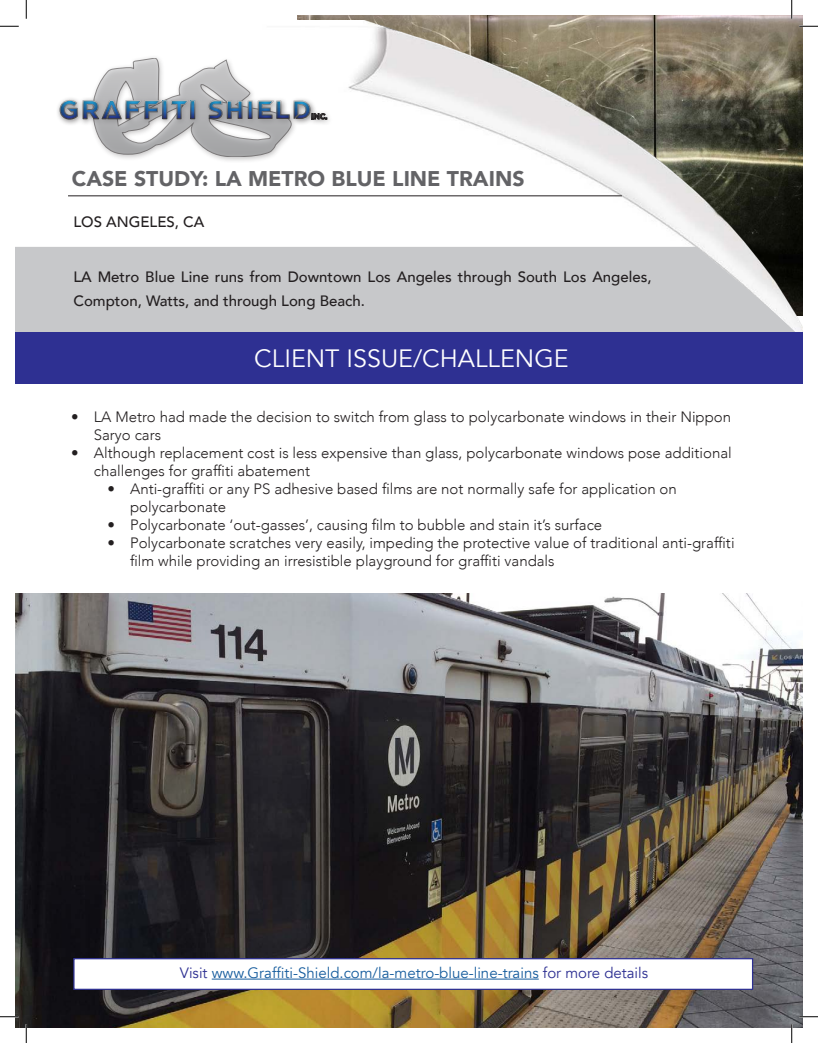
<style>
.page{position:relative;width:818px;height:1043px;background:#fff}
.page>*{position:absolute;margin:0;border:0;box-sizing:border-box;transform-origin:0 0}
.t1{font:25px "Avenir";color:#fff}
.t2{font:900 21.25px "Avenir";color:#636366}
.t3{font:300 15px/18px "Avenir";color:#231f20}
.t4{font:500 15px/23.8px "Avenir";color:#231f20}
.t5{font:15px "Avenir";color:#175d9e}
.s1{color:#2e3092}
</style>
<div class="page">
<img style="left:262px;top:20px;width:540px;height:364px">
<div style="left:82px;top:373px;width:662px;height:617px;background:#fff"></div>
<div style="left:56px;top:54px;width:277px;height:109px;background:#231f20;opacity:.55"></div>
<svg style="left:60px;top:58px;width:267px;height:99px"></svg>
<hr style="left:68px;top:196px;width:553px;height:1px;background:#231f20">
<div style="left:15px;top:247px;width:780px;height:85px;background:#c7c8ca"></div>
<div style="left:15px;top:332px;width:787px;height:51px;background:#2e3092"></div>
<img style="left:15px;top:593px;width:787px;height:435px">
<div style="left:73px;top:958px;width:680px;height:31px;background:#fff;border:1px solid #2e3092"></div>
<hr style="left:212px;top:978px;width:326px;height:1px;background:#175d9e">
<svg style="left:0;top:25px;width:19px;height:2px"></svg>
<svg style="left:799px;top:25px;width:19px;height:2px"></svg>
<svg style="left:0;top:1015px;width:19px;height:2px"></svg>
<svg style="left:799px;top:1015px;width:19px;height:2px"></svg>
<svg style="left:25px;top:0;width:2px;height:19px"></svg>
<svg style="left:25px;top:1024px;width:2px;height:18px"></svg>
<svg style="left:790px;top:0;width:2px;height:19px"></svg>
<svg style="left:790px;top:1024px;width:2px;height:18px"></svg>
<p class="t2" style="left:72px;top:160px;width:454px">CASE STUDY: LA METRO BLUE LINE TRAINS</p>
<p class="t4" style="left:73px;top:209px;width:132px">LOS ANGELES, CA</p>
<p class="t4" style="left:73px;top:264px;width:579px">LA Metro Blue Line runs from Downtown Los Angeles through South Los Angeles,<br>Compton, Watts, and through Long Beach.</p>
<p class="t1" style="left:254px;top:343px;width:316px">CLIENT ISSUE/CHALLENGE</p>
<p class="t3" style="left:94px;top:407px;width:639px;text-indent:-22px">• LA Metro had made the decision to switch from glass to polycarbonate windows in their Nippon<br>Saryo cars</p>
<p class="t3" style="left:94px;top:443px;width:639px;text-indent:-22px">• Although replacement cost is less expensive than glass, polycarbonate windows pose additional challenges for graffiti abatement</p>
<p class="t3" style="left:130px;top:479px;width:548px;text-indent:-22px">• Anti-graffiti or any PS adhesive based films are not normally safe for application on polycarbonate</p>
<p class="t3" style="left:108px;top:515px;width:496px">• Polycarbonate ‘out-gasses’, causing film to bubble and stain it’s surface</p>
<p class="t3" style="left:130px;top:533px;width:606px;text-indent:-22px">• Polycarbonate scratches very easily, impeding the protective value of traditional anti-graffiti film while providing an irresistible playground for graffiti vandals</p>
<p class="t5" style="left:180px;top:963px;width:470px"><span class="s1">Visit</span> www.Graffiti-Shield.com/la-metro-blue-line-trains <span class="s1">for more details</span></p>
</div>
